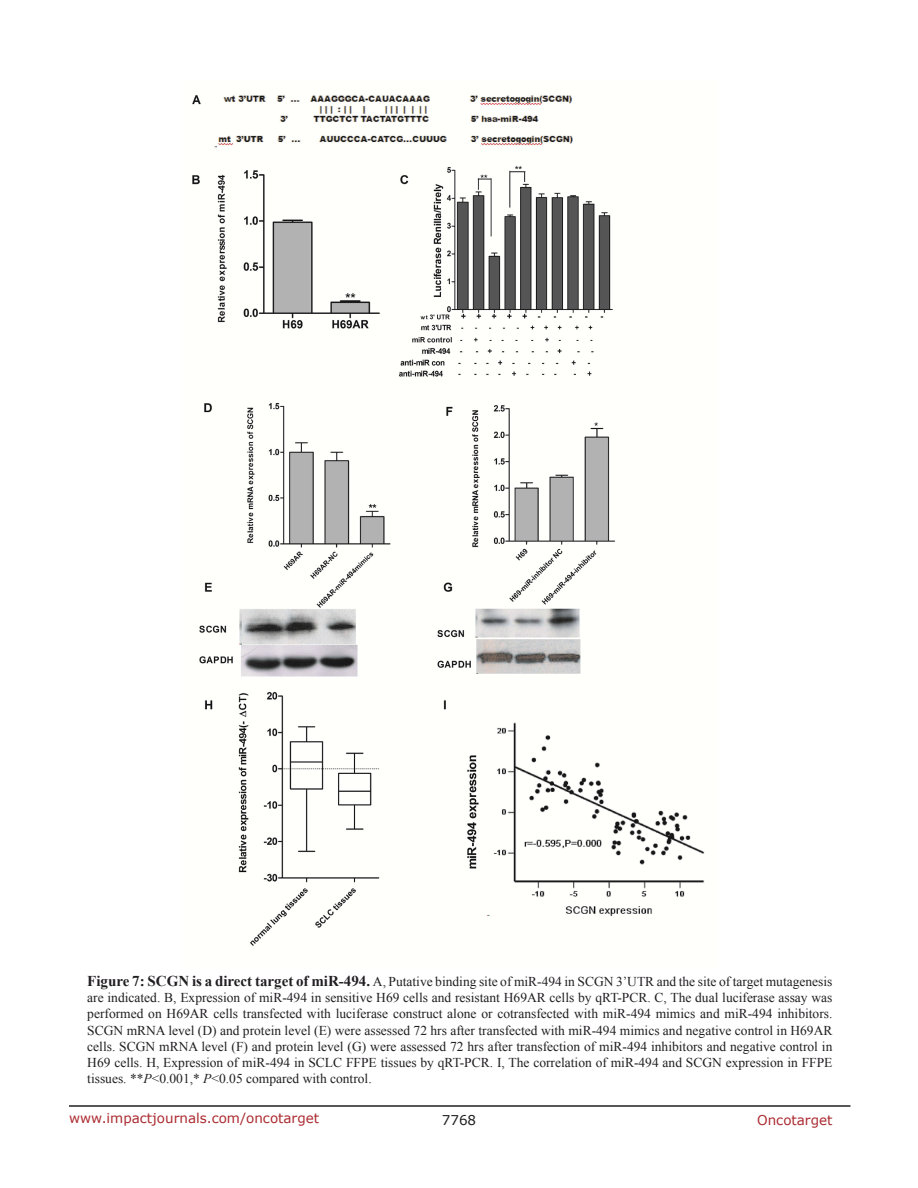
<style>
.page{position:relative;width:918px;height:1188px;background:#fff}
.page>*{position:absolute;margin:0;border:0;box-sizing:border-box;transform-origin:0 0}
.FigureText{font:13.5px/16.2px "Times New Roman";color:#221f22;text-align:justify}
.t1{font:13.5px "Verdana";color:#ac2b31}
.t2{font:13.5px "Verdana";color:#221f22}
.s1{font-weight:700;font-size:15px}
.s2{font-style:italic}
</style>
<div class="page">
<hr style="left:69px;top:1105px;width:781px;height:2px;background:#231f20">
<img style="left:192px;top:95px;width:513px;height:851px">
<p class="FigureText" style="left:87px;top:973px;width:747px"><span class="s1">Figure 7: SCGN is a direct target of miR-494.</span> A, Putative binding site of miR-494 in SCGN 3’UTR and the site of target mutagenesis are indicated. B, Expression of miR-494 in sensitive H69 cells and resistant H69AR cells by qRT-PCR. C, The dual luciferase assay was performed on H69AR cells transfected with luciferase construct alone or cotransfected with miR-494 mimics and miR-494 inhibitors.<br>SCGN mRNA level (D) and protein level (E) were assessed 72 hrs after transfected with miR-494 mimics and negative control in H69AR cells. SCGN mRNA level (F) and protein level (G) were assessed 72 hrs after transfection of miR-494 inhibitors and negative control in H69 cells. H, Expression of miR-494 in SCLC FFPE tissues by qRT-PCR. I, The correlation of miR-494 and SCGN expression in FFPE tissues. **<span class="s2">P</span>&lt;0.001,* <span class="s2">P</span>&lt;0.05 compared with control.</p>
<p class="t1" style="left:69px;top:1109px;width:252px">www.impactjournals.com/oncotarget</p>
<p class="t2" style="left:442px;top:1111px;width:36px">7768</p>
<p class="t1" style="left:757px;top:1111px;width:77px">Oncotarget</p>
</div>
